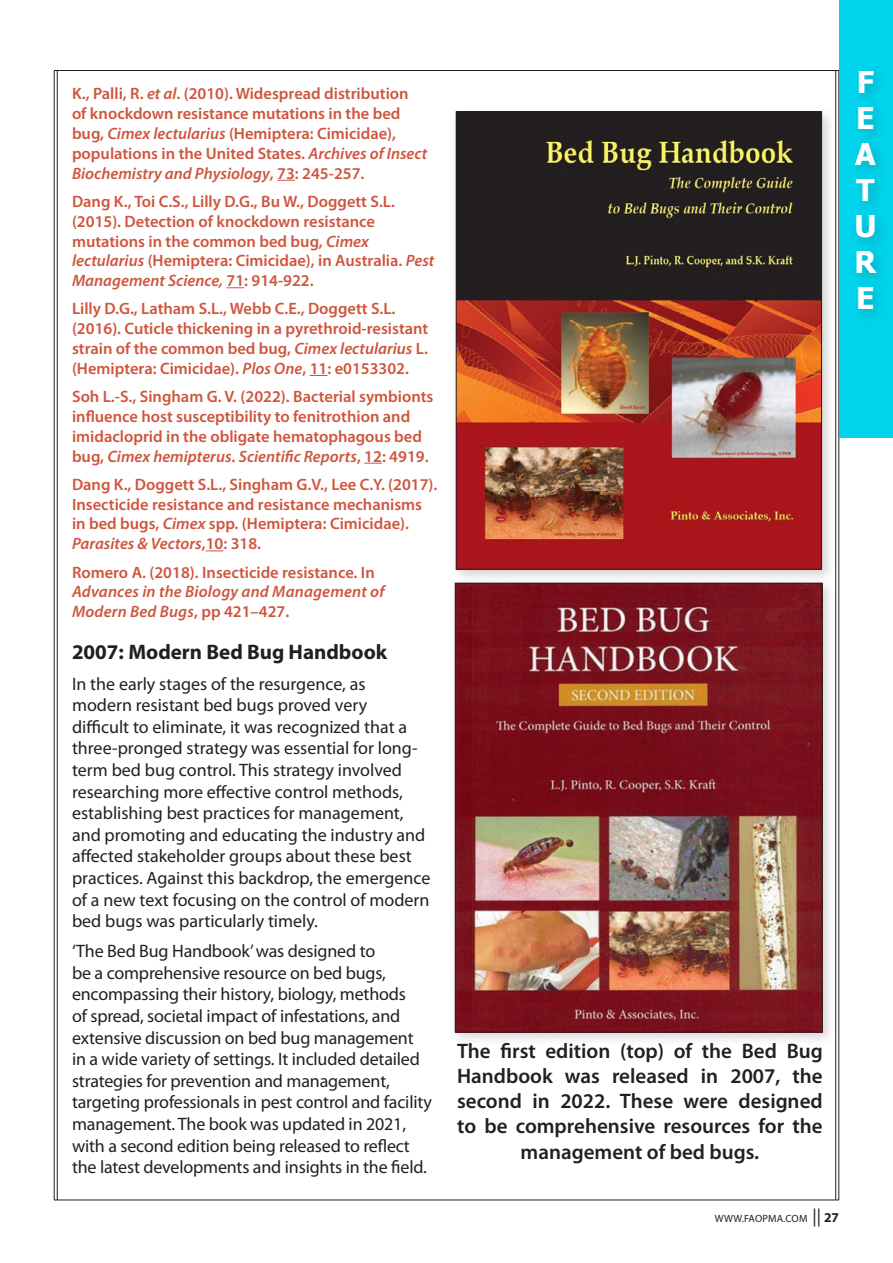
<style>
.page{position:relative;width:893px;height:1263px;background:#fff}
.page>*{position:absolute;margin:0;border:0;box-sizing:border-box;transform-origin:0 0}
.t1{font:700 30px/36px "Tahoma";color:#fff;text-align:justify}
.t2{font:600 21px/25.2px "Myriad Pro";color:#231f20;text-align:center}
.t3{font:700 21px "Myriad Pro";color:#231f20}
.t4{font:18px/21.6px "Myriad Pro";letter-spacing:-.01em;color:#231f20}
.t5{font:600 16.5px/19.8px "Myriad Pro";color:#cf553d}
.Folio{font:10.5px "Myriad Pro";letter-spacing:.01em;color:#231f20}
.s1{font-style:italic}
.s2{font-size:18px}
.s3{font-weight:700;font-size:13.5px}
</style>
<div class="page">
<hr style="left:54px;top:1200px;width:785px;height:1px;background:#231f20">
<hr style="left:57px;top:71px;width:1px;height:1129px;background:#231f20">
<hr style="left:54px;top:71px;width:1px;height:1129px;background:#231f20">
<hr style="left:838px;top:71px;width:1px;height:1129px;background:#231f20">
<hr style="left:835px;top:71px;width:1px;height:1129px;background:#231f20">
<hr style="left:54px;top:70px;width:785px;height:1px;background:#231f20">
<div style="left:839px;top:0;width:54px;height:438px;background:#00d3eb"></div>
<div style="left:851px;top:66px;width:40px;height:258px;background:#231f20;opacity:.2"></div>
<svg style="left:277px;top:180px;width:18px;height:1px"></svg>
<svg style="left:226px;top:287px;width:18px;height:1px"></svg>
<svg style="left:310px;top:375px;width:17px;height:1px"></svg>
<svg style="left:364px;top:463px;width:18px;height:1px"></svg>
<svg style="left:206px;top:550px;width:17px;height:1px"></svg>
<div style="left:450px;top:106px;width:386px;height:478px;background:#231f20;opacity:.2"></div>
<img style="left:458px;top:114px;width:362px;height:453px">
<div style="left:449px;top:577px;width:388px;height:470px;background:#231f20;opacity:.2"></div>
<img style="left:457px;top:585px;width:363px;height:445px">
<p class="t5" style="left:72px;top:84px;width:357px">K., Palli, R. <span class="s1">et al</span>. (2010). Widespread distribution<br>of knockdown resistance mutations in the bed bug, <span class="s1">Cimex lectularius</span> (Hemiptera: Cimicidae), populations in the United States. <span class="s1">Archives of Insect Biochemistry and Physiology</span>, 73: 245-257.</p>
<p class="t5" style="left:72px;top:191px;width:364px">Dang K., Toi C.S., Lilly D.G., Bu W., Doggett S.L. (2015). Detection of knockdown resistance mutations in the common bed bug, <span class="s1">Cimex lectularius</span> (Hemiptera: Cimicidae), in Australia. <span class="s1">Pest Management Science,</span> 71: 914-922.</p>
<p class="t5" style="left:72px;top:299px;width:358px">Lilly D.G., Latham S.L., Webb C.E., Doggett S.L. (2016). Cuticle thickening in a pyrethroid-resistant strain of the common bed bug, <span class="s1">Cimex lectularius</span> L. (Hemiptera: Cimicidae). <span class="s1">Plos One</span>, 11: e0153302.</p>
<p class="t5" style="left:72px;top:386px;width:363px">Soh L.-S., Singham G. V. (2022). Bacterial symbionts influence host susceptibility to fenitrothion and imidacloprid in the obligate hematophagous bed bug, <span class="s1">Cimex hemipterus</span>. <span class="s1">Scientific Reports</span>, 12: 4919.</p>
<p class="t5" style="left:72px;top:474px;width:367px">Dang K., Doggett S.L., Singham G.V., Lee C.Y. (2017).<br>Insecticide resistance and resistance mechanisms in bed bugs, <span class="s1">Cimex</span> spp. (Hemiptera: Cimicidae).<br><span class="s1">Parasites &amp; Vectors</span>,10: 318.</p>
<p class="t5" style="left:72px;top:562px;width:314px">Romero A. (2018). Insecticide resistance. In<br><span class="s1">Advances in the Biology and Management of<br>Modern Bed Bugs</span>, pp 421–427.</p>
<p class="t3" style="left:72px;top:639px;width:317px">2007: Modern Bed Bug Handbook</p>
<p class="t4" style="left:72px;top:672px;width:360px">In the early stages of the resurgence, as<br>modern resistant bed bugs proved very<br>difficult to eliminate, it was recognized that a three-pronged strategy was essential for long&shy;term bed bug control. This strategy involved researching more effective control methods, establishing best practices for management, and promoting and educating the industry and affected stakeholder groups about these best practices. Against this backdrop, the emergence of a new text focusing on the control of modern bed bugs was particularly timely.</p>
<p class="t4" style="left:72px;top:940px;width:361px">‘The Bed Bug Handbook’ was designed to<br>be a comprehensive resource on bed bugs, encompassing their history, biology, methods<br>of spread, societal impact of infestations, and extensive discussion on bed bug management in a wide variety of settings. It included detailed strategies for prevention and management, targeting professionals in pest control and facility management. The book was updated in 2021, with a second edition being released to reflect the latest developments and insights in the field.</p>
<p class="t1" style="left:857px;top:66px;width:19px">F</p>
<p class="t1" style="left:856px;top:102px;width:20px">E</p>
<p class="t1" style="left:855px;top:138px;width:22px">A</p>
<p class="t1" style="left:854px;top:174px;width:24px">T U R E</p>
<p class="t2" style="left:457px;top:1037px;width:367px">The first edition (top) of the Bed Bug Handbook was released in 2007, the second in 2022. These were designed to be comprehensive resources for the management of bed bugs.</p>
<p class="Folio" style="left:715px;top:1212px;width:126px">WWW.FAOPMA.COM <span class="s2">||</span> <span class="s3">27</span></p>
</div>
